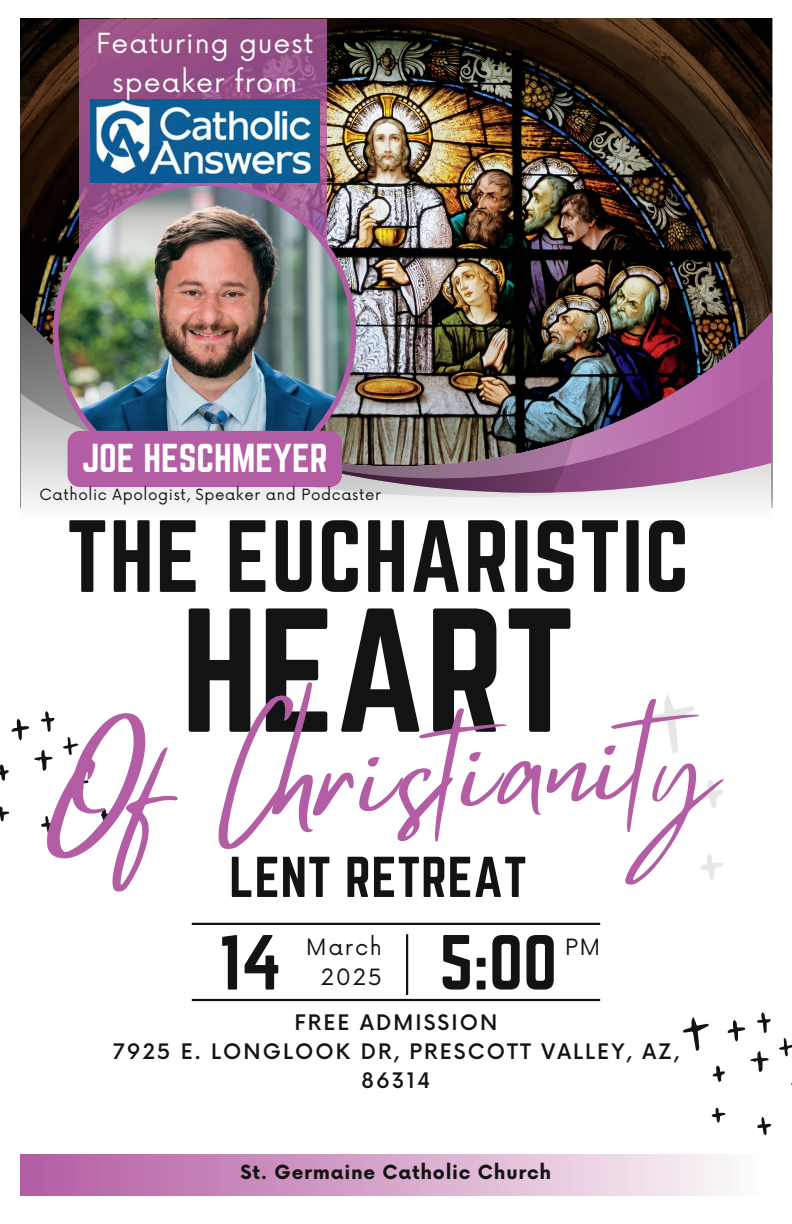
<style>
.page{position:relative;width:792px;height:1224px;background:#fff}
.page>*{position:absolute;margin:0;border:0;box-sizing:border-box;transform-origin:0 0}
.t1{font:154.2px "Norwester";color:#131313}
.t2{font:125.7px "Mistrully";color:#b35da5}
.t3{font:89.6px "Norwester";letter-spacing:.015em;color:#131313}
.t4{font:68.2px "Norwester";color:#131313}
.t5{font:50.3px "Norwester";letter-spacing:.015em;color:#131313}
.t6{font:35.3px "Norwester";color:#fff}
.t7{font:27px/38.8px "Now";letter-spacing:.04em;color:#fff;text-align:center}
.t8{font:21.9px/30.1px "Now";letter-spacing:.08em;color:#131313;text-align:right}
.t9{font:500 20.8px/29px "Now";letter-spacing:.1em;color:#131313;text-align:center}
.t10{font:700 19px "Now";letter-spacing:.04em;color:#131313}
.t11{font:15.1px "Now";letter-spacing:.04em;color:#131313}
</style>
<div class="page">
<svg style="left:683px;top:1012px;width:109px;height:123px"></svg>
<img style="left:20px;top:19px;width:752px;height:294px">
<svg style="left:79px;top:19px;width:248px;height:162px;fill:#964d85"></svg>
<svg style="left:650px;top:695px;width:73px;height:185px"></svg>
<svg style="left:0;top:711px;width:111px;height:123px"></svg>
<hr style="left:192px;top:923px;width:408px;height:2px;background:#131313">
<hr style="left:192px;top:999px;width:408px;height:2px;background:#131313">
<hr style="left:406px;top:934px;width:2px;height:61px;background:#131313">
<div style="left:20px;top:497px;width:752px;height:11px;background:#f4f4f4"></div>
<img style="left:20px;top:313px;width:752px;height:184px">
<img style="left:53px;top:181px;width:303px;height:303px">
<div style="left:21px;top:1155px;width:738px;height:40px;background:linear-gradient(to right,#b359a1,#fcf9f9)"></div>
<img style="left:90px;top:100px;width:230px;height:82px">
<div style="left:68px;top:431px;width:274px;height:56px;background:#b35da5;border-radius:12px"></div>
<p class="t7" style="left:96px;top:25px;width:219px">Featuring guest speaker from</p>
<p class="t6" style="left:82px;top:437px;width:248px">JOE HESCHMEYER</p>
<p class="t11" style="left:40px;top:486px;width:343px">Catholic Apologist, Speaker and Podcaster</p>
<h3 class="t3" style="left:67px;top:502px;width:624px">THE EUCHARISTIC</h3>
<h1 class="t1" style="left:181px;top:578px;width:396px">HEART</h1>
<h2 class="t2" style="left:33px;top:691px;width:682px;rotate:-3deg">Of Christianity</h2>
<p class="t5" style="left:229px;top:847px;width:299px">LENT RETREAT</p>
<h5 class="t4" style="left:439px;top:921px;width:119px">5:00</h5>
<p class="t8" style="left:565px;top:933px;width:36px">PM</p>
<p class="t8" style="left:306px;top:933px;width:77px">March<br>2025</p>
<p class="t4" style="left:219px;top:921px;width:64px">14</p>
<p class="t9" style="left:295px;top:1009px;width:204px">FREE ADMISSION</p>
<h6 class="t9" style="left:113px;top:1039px;width:568px">7925 E. LONGLOOK DR, PRESCOTT VALLEY, AZ,<br>86314</h6>
<h4 class="t10" style="left:241px;top:1162px;width:312px">St. Germaine Catholic Church</h4>
</div>
